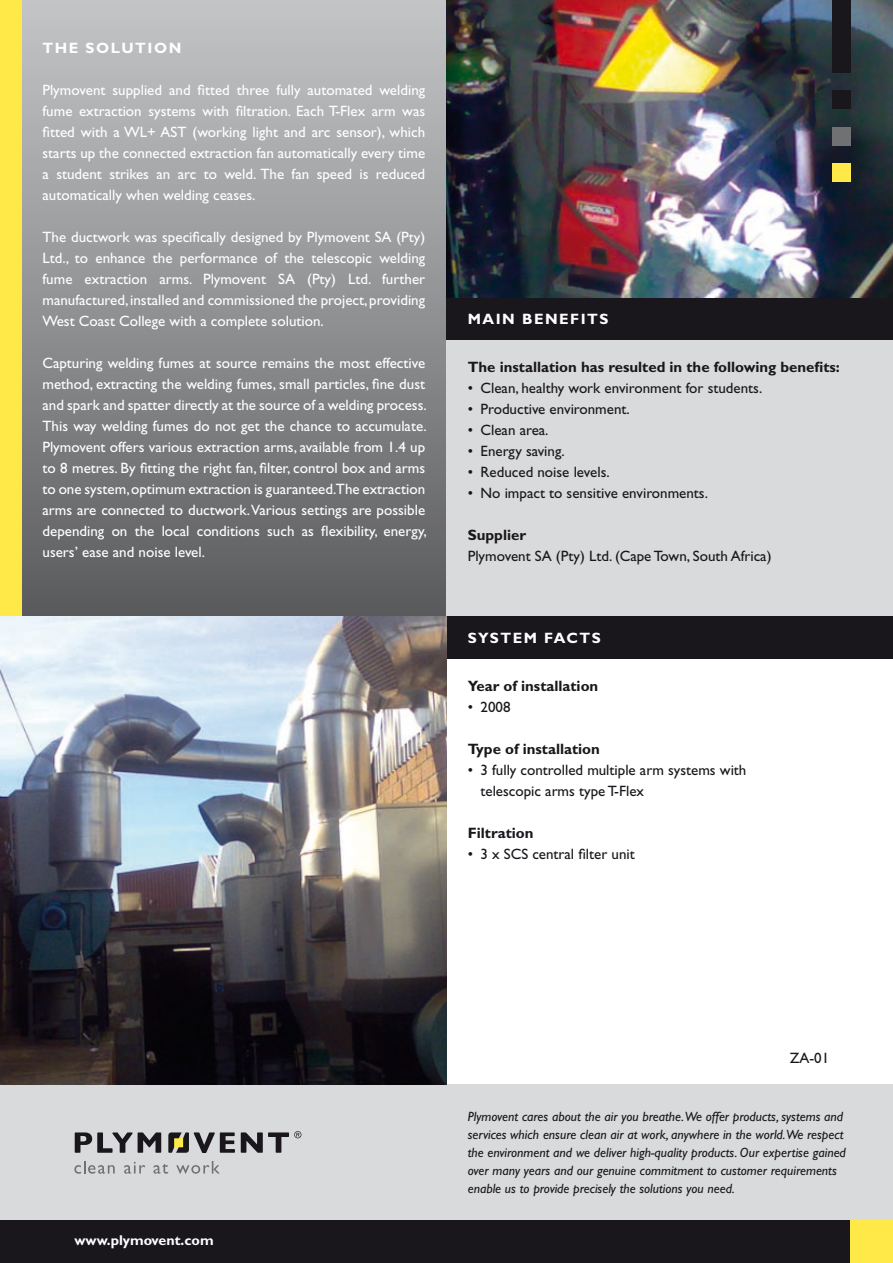
<style>
.page{position:relative;width:893px;height:1263px;background:#fff}
.page>*{position:absolute;margin:0;border:0;box-sizing:border-box;transform-origin:0 0}
.t1{font:15px/21px "Gill Sans Std";color:#fff;text-align:justify}
.t2{font:15px/21px "Gill Sans Std";color:#1a171c}
.t3{font:700 15px "Gill Sans Std";color:#1a171c}
.t4{font:700 15px "Gill Sans Std";letter-spacing:.1em;color:#fff}
.t5{font:700 14.25px "Gill Sans Std";color:#fff}
.t6{font:italic 13.5px/18px "Gill Sans Std";color:#1a171c}
</style>
<div class="page">
<div style="left:0;top:0;width:446px;height:617px;background:linear-gradient(to bottom,#c5c6c8,#5b5c5e)"></div>
<div style="left:446px;top:340px;width:447px;height:277px;background:#d9dadb"></div>
<div style="left:0;top:1084px;width:893px;height:179px;background:#d9dadb"></div>
<div style="left:0;top:1220px;width:893px;height:43px;background:#1a171c"></div>
<div style="left:0;top:0;width:21px;height:617px;background:#ffe948"></div>
<div style="left:850px;top:1220px;width:43px;height:43px;background:#ffe948"></div>
<div style="left:446px;top:298px;width:447px;height:42px;background:#1a171c"></div>
<div style="left:446px;top:617px;width:447px;height:42px;background:#1a171c"></div>
<img style="left:446px;top:0;width:447px;height:298px">
<img style="left:0;top:617px;width:446px;height:467px">
<div style="left:832px;top:164px;width:18px;height:18px;background:#ffe948"></div>
<div style="left:832px;top:127px;width:18px;height:18px;background:#707173"></div>
<div style="left:832px;top:91px;width:18px;height:18px;background:#1a171c"></div>
<div style="left:832px;top:0;width:18px;height:73px;background:#1a171c"></div>
<svg style="left:75px;top:1132px;width:86px;height:21px"></svg>
<svg style="left:241px;top:1131px;width:60px;height:22px"></svg>
<svg style="left:168px;top:1132px;width:67px;height:21px"></svg>
<svg style="left:74px;top:1161px;width:41px;height:13px"></svg>
<svg style="left:124px;top:1162px;width:21px;height:12px"></svg>
<svg style="left:153px;top:1164px;width:15px;height:10px"></svg>
<svg style="left:176px;top:1161px;width:44px;height:13px"></svg>
<p class="t4" style="left:43px;top:39px;width:140px">THE SOLUTION</p>
<p class="t1" style="left:43px;top:79px;width:384px">Plymovent supplied and fitted three fully automated welding fume extraction systems with filtration. Each T-Flex arm was fitted with a WL+ AST (working light and arc sensor), which starts up the connected extraction fan automatically every time a student strikes an arc to weld. The fan speed is reduced automatically when welding ceases.</p>
<p class="t1" style="left:43px;top:226px;width:384px">The ductwork was specifically designed by Plymovent SA (Pty)<br>Ltd., to enhance the performance of the telescopic welding fume extraction arms. Plymovent SA (Pty) Ltd. further manufactured, installed and commissioned the project, providing West Coast College with a complete solution.</p>
<p class="t1" style="left:43px;top:352px;width:386px">Capturing welding fumes at source remains the most effective method, extracting the welding fumes, small particles, fine dust and spark and spatter directly at the source of a welding process.<br>This way welding fumes do not get the chance to accumulate.<br>Plymovent offers various extraction arms, available from 1.4 up to 8 metres. By fitting the right fan, filter, control box and arms to one system, optimum extraction is guaranteed.The extraction arms are connected to ductwork. Various settings are possible depending on the local conditions such as flexibility, energy, users’ ease and noise level.</p>
<p class="t4" style="left:468px;top:310px;width:142px">MAIN BENEFITS</p>
<p class="t3" style="left:468px;top:358px;width:374px">The installation has resulted in the following benefits:</p>
<p class="t2" style="left:468px;top:377px;width:296px">• Clean, healthy work environment for students.</p>
<p class="t2" style="left:468px;top:398px;width:164px">• Productive environment.</p>
<p class="t2" style="left:468px;top:419px;width:82px">• Clean area.</p>
<p class="t2" style="left:468px;top:440px;width:99px">• Energy saving.</p>
<p class="t2" style="left:468px;top:461px;width:143px">• Reduced noise levels.</p>
<p class="t2" style="left:468px;top:482px;width:242px">• No impact to sensitive environments.</p>
<p class="t3" style="left:468px;top:526px;width:60px">Supplier</p>
<p class="t2" style="left:468px;top:545px;width:305px">Plymovent SA (Pty) Ltd. (Cape Town, South Africa)</p>
<p class="t4" style="left:468px;top:629px;width:135px">SYSTEM FACTS</p>
<p class="t3" style="left:468px;top:677px;width:132px">Year of installation</p>
<p class="t2" style="left:468px;top:696px;width:44px">• 2008</p>
<p class="t3" style="left:468px;top:740px;width:134px">Type of installation</p>
<p class="t2" style="left:480px;top:759px;width:267px;text-indent:-13px">• 3 fully controlled multiple arm systems with telescopic arms type T-Flex</p>
<p class="t3" style="left:468px;top:824px;width:67px">Filtration</p>
<p class="t2" style="left:468px;top:843px;width:169px">• 3 x SCS central filter unit</p>
<p class="t5" style="left:74px;top:1232px;width:141px">www.plymovent.com</p>
<p class="t2" style="left:790px;top:1048px;width:41px">ZA-01</p>
<p class="t6" style="left:468px;top:1107px;width:380px">Plymovent cares about the air you breathe.We offer products, systems and services which ensure clean air at work, anywhere in the world.We respect the environment and we deliver high-quality products. Our expertise gained over many years and our genuine commitment to customer requirements enable us to provide precisely the solutions you need.</p>
</div>
